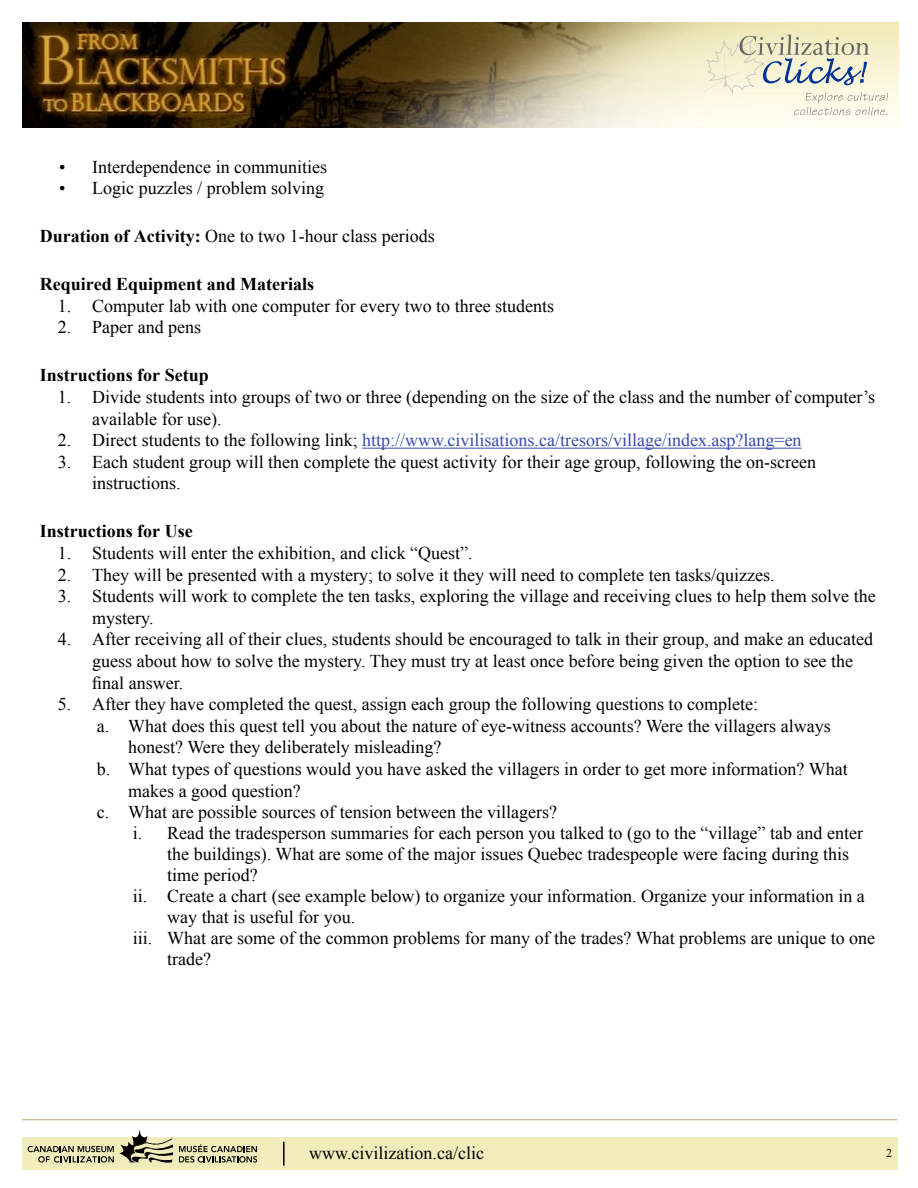
<style>
.page{position:relative;width:918px;height:1188px;background:#fff}
.page>*{position:absolute;margin:0;border:0;box-sizing:border-box;transform-origin:0 0}
.parag_with_letter{font:18px/21.6px "Times New Roman";color:#000}
.para_3rd_level{font:18px/21px "Times New Roman";color:#000}
.Para_2nd_level{font:18px/21.6px "Times New Roman";color:#000}
.parag_with_letter-2{font:18px "Times New Roman";color:#384aaf}
.t1{font:700 18px "Times New Roman";color:#000}
.parag_with_bullet{font:18px "Times New Roman";color:#000}
.t2{font:12px "Times New Roman";color:#000}
.s1{font-weight:700}
.s2{color:#000}
</style>
<div class="page">
<img style="left:22px;top:23px;width:876px;height:105px">
<svg style="left:704px;top:34px;width:184px;height:81px;background:#e5e3ce"></svg>
<div style="left:22px;top:1137px;width:876px;height:33px;background:#f2ebbb"></div>
<hr style="left:22px;top:1119px;width:875px;height:1px;background:#beb088">
<svg style="left:179px;top:1144px;width:78px;height:19px"></svg>
<svg style="left:120px;top:1130px;width:53px;height:33px"></svg>
<svg style="left:28px;top:1146px;width:86px;height:17px"></svg>
<hr style="left:283px;top:1142px;width:2px;height:24px;background:#000">
<hr style="left:362px;top:448px;width:440px;height:1px;background:#384aaf">
<p class="parag_with_bullet" style="left:59px;top:154px;width:269px">• Interdependence in communities</p>
<p class="parag_with_bullet" style="left:59px;top:176px;width:266px">• Logic puzzles / problem solving</p>
<p class="parag_with_letter" style="left:40px;top:225px;width:396px"><span class="s1">Duration of Activity:</span> One to two 1-hour class periods</p>
<p class="t1" style="left:40px;top:272px;width:276px">Required Equipment and Materials</p>
<p class="parag_with_letter" style="left:58px;top:295px;width:498px">1. Computer lab with one computer for every two to three students</p>
<p class="parag_with_letter" style="left:58px;top:316px;width:145px">2. Paper and pens</p>
<p class="t1" style="left:40px;top:363px;width:171px">Instructions for Setup</p>
<p class="parag_with_letter" style="left:92px;top:386px;width:784px;text-indent:-34px">1. Divide students into groups of two or three (depending on the size of the class and the number of computer’s available for use).</p>
<p class="parag_with_letter-2" style="left:58px;top:428px;width:745px"><span class="s2">2. Direct students to the following link;</span> http://www.civilisations.ca/tresors/village/index.asp?lang=en</p>
<p class="parag_with_letter" style="left:92px;top:451px;width:725px;text-indent:-34px">3. Each student group will then complete the quest activity for their age group, following the on-screen instructions.</p>
<p class="t1" style="left:40px;top:519px;width:154px">Instructions for Use</p>
<p class="parag_with_letter" style="left:58px;top:542px;width:416px">1. Students will enter the exhibition, and click “Quest”.</p>
<p class="parag_with_letter" style="left:58px;top:564px;width:718px">2. They will be presented with a mystery; to solve it they will need to complete ten tasks/quizzes.</p>
<p class="parag_with_letter" style="left:92px;top:585px;width:785px;text-indent:-34px">3. Students will work to complete the ten tasks, exploring the village and receiving clues to help them solve the mystery.</p>
<p class="parag_with_letter" style="left:92px;top:628px;width:782px;text-indent:-34px">4. After receiving all of their clues, students should be encouraged to talk in their group, and make an educated guess about how to solve the mystery. They must try at least once before being given the option to see the final answer.</p>
<p class="parag_with_letter" style="left:58px;top:693px;width:702px">5. After they have completed the quest, assign each group the following questions to complete:</p>
<p class="Para_2nd_level" style="left:128px;top:715px;width:704px;text-indent:-32px">a. What does this quest tell you about the nature of eye-witness accounts? Were the villagers always honest? Were they deliberately misleading?</p>
<p class="Para_2nd_level" style="left:128px;top:758px;width:721px;text-indent:-32px">b. What types of questions would you have asked the villagers in order to get more information? What makes a good question?</p>
<p class="Para_2nd_level" style="left:97px;top:801px;width:462px">c. What are possible sources of tension between the villagers?</p>
<p class="para_3rd_level" style="left:167px;top:822px;width:697px;text-indent:-34px">i. Read the tradesperson summaries for each person you talked to (go to the “village” tab and enter the buildings). What are some of the major issues Quebec tradespeople were facing during this time period?</p>
<p class="para_3rd_level" style="left:167px;top:885px;width:699px;text-indent:-34px">ii. Create a chart (see example below) to organize your information. Organize your information in a way that is useful for you.</p>
<p class="para_3rd_level" style="left:167px;top:927px;width:709px;text-indent:-34px">iii. What are some of the common problems for many of the trades? What problems are unique to one trade?</p>
<p class="parag_with_letter" style="left:309px;top:1142px;width:176px">www.civilization.ca/clic</p>
<p class="t2" style="left:886px;top:1145px;width:7px">2</p>
</div>
